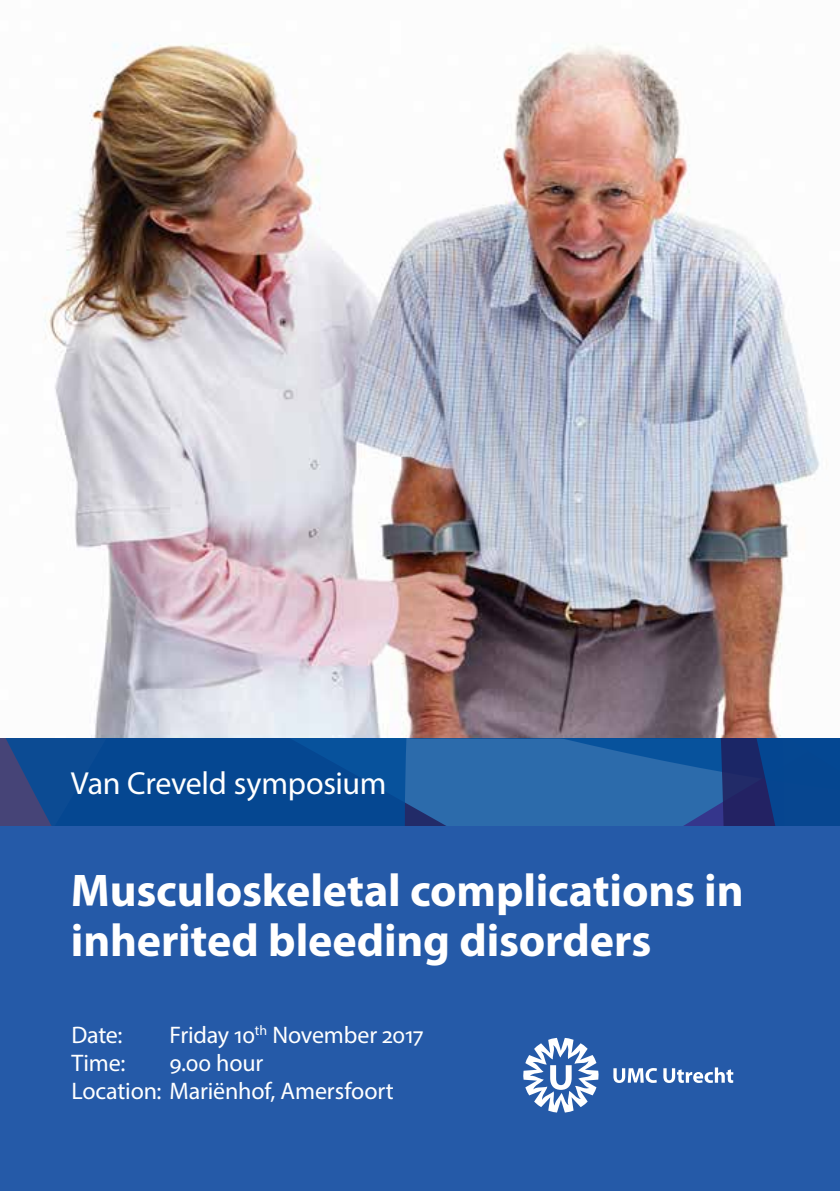
<style>
.page{position:relative;width:840px;height:1191px;background:#fff}
.page>*{position:absolute;margin:0;border:0;box-sizing:border-box;transform-origin:0 0}
.t1{font:700 46px/50px "Myriad Pro";letter-spacing:-.005em;color:#fff}
.t2{font:32px "Myriad Pro";letter-spacing:-.01em;color:#fff}
.t3{font:24px/28px "Myriad Pro";letter-spacing:-.005em;color:#fff}
</style>
<div class="page">
<img style="left:0;top:43px;width:839px;height:696px">
<div style="left:0;top:819px;width:839px;height:372px;background:#255aa8"></div>
<svg style="left:144px;top:739px;width:349px;height:86px;background:#0e5097"></svg>
<svg style="left:0;top:739px;width:144px;height:86px;background:#14478c"></svg>
<svg style="left:493px;top:739px;width:346px;height:86px;background:#1f579a"></svg>
<svg style="left:523px;top:1037px;width:75px;height:75px"></svg>
<svg style="left:613px;top:1068px;width:43px;height:15px"></svg>
<svg style="left:663px;top:1067px;width:69px;height:16px"></svg>
<h2 class="t2" style="left:71px;top:763px;width:317px">Van Creveld symposium</h2>
<h1 class="t1" style="left:71px;top:863px;width:673px">Musculoskeletal complications in inherited bleeding disorders</h1>
<p class="t3" style="left:71px;top:1020px;width:53px">Date:</p>
<p class="t3" style="left:169px;top:1020px;width:255px">Friday 10<sup>th</sup> November 2017</p>
<p class="t3" style="left:71px;top:1048px;width:55px">Time:</p>
<p class="t3" style="left:71px;top:1048px;width:323px;text-indent:98px">9.00 hour<br>Location: Mariënhof, Amersfoort</p>
</div>
